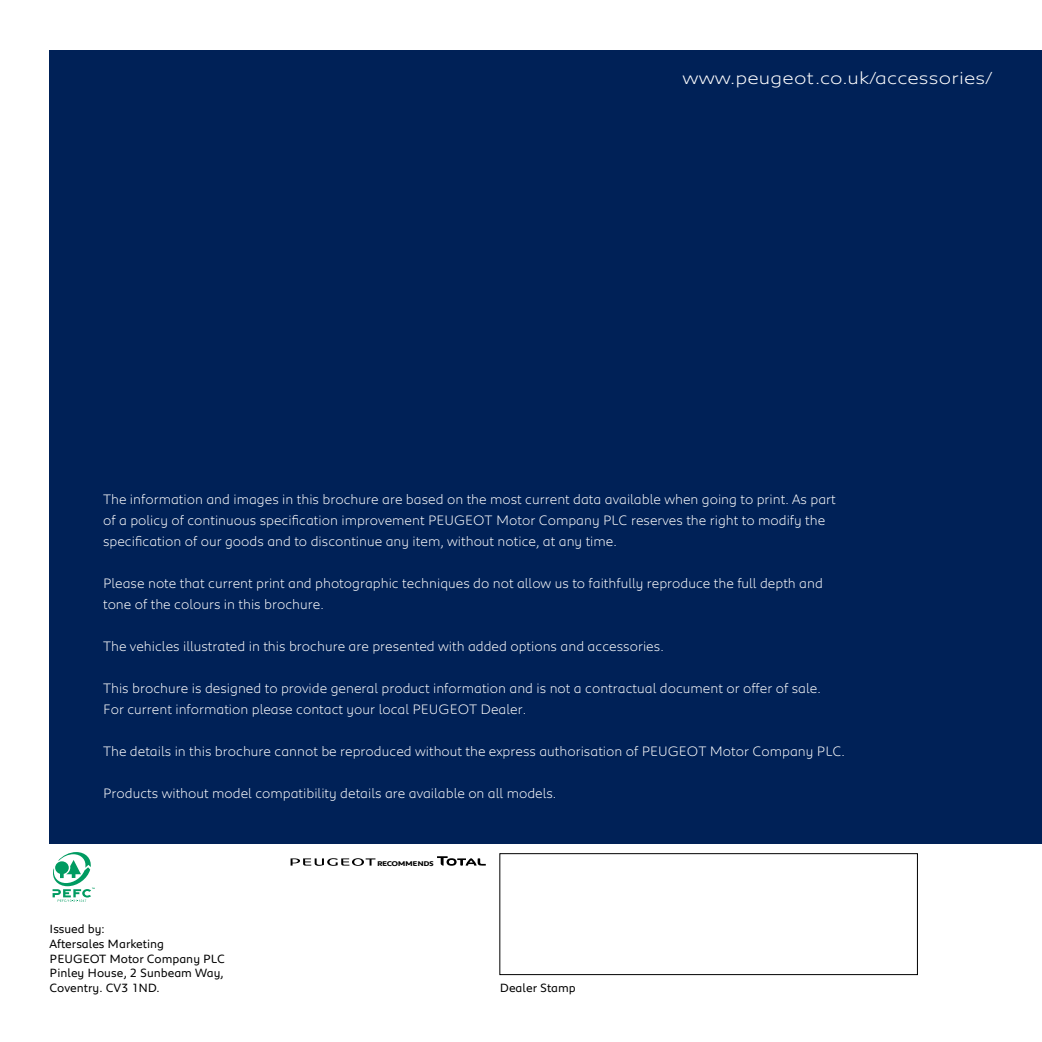
<style>
.page{position:relative;width:1042px;height:1042px;background:#fff}
.page>*{position:absolute;margin:0;border:0;box-sizing:border-box;transform-origin:0 0}
.t1{font:300 17.85px "Peugeot Expanded";letter-spacing:.01em;color:#fff}
.t2{font:300 14px/21px "Peugeot";color:#fff}
.t3{font:12.25px/14.7px "Peugeot";color:#000}
.t4{font:700 7px "Peugeot Expanded";letter-spacing:-.055em;color:#000}
</style>
<div class="page">
<div style="left:50px;top:50px;width:992px;height:793px;background:#002157"></div>
<div style="left:499px;top:853px;width:418px;height:122px;border:1px solid #000"></div>
<svg style="left:53px;top:852px;width:42px;height:50px"></svg>
<svg style="left:437px;top:856px;width:48px;height:10px"></svg>
<svg style="left:291px;top:858px;width:84px;height:8px"></svg>
<p class="t1" style="left:682px;top:65px;width:311px">www.peugeot.co.uk/accessories/</p>
<p class="t2" style="left:103px;top:488px;width:734px">The information and images in this brochure are based on the most current data available when going to print. As part of a policy of continuous specification improvement Peugeot Motor Company PLC reserves the right to modify the specification of our goods and to discontinue any item, without notice, at any time.</p>
<p class="t2" style="left:103px;top:572px;width:721px">Please note that current print and photographic techniques do not allow us to faithfully reproduce the full depth and tone of the colours in this brochure.</p>
<p class="t2" style="left:103px;top:635px;width:562px">The vehicles illustrated in this brochure are presented with added options and accessories.</p>
<p class="t2" style="left:103px;top:677px;width:719px">This brochure is designed to provide general product information and is not a contractual document or offer of sale.<br>For current information please contact your local Peugeot Dealer.</p>
<p class="t2" style="left:103px;top:740px;width:743px">The details in this brochure cannot be reproduced without the express authorisation of Peugeot Motor Company PLC.</p>
<p class="t2" style="left:103px;top:782px;width:455px">Products without model compatibility details are available on all models.</p>
<p class="t3" style="left:50px;top:921px;width:177px">Issued by:<br>Aftersales Marketing<br>Peugeot Motor Company PLC<br>Pinley House, 2 Sunbeam Way,<br>Coventry. CV3 1ND.</p>
<p class="t4" style="left:377px;top:858px;width:58px">RECOMMENDS</p>
<p class="t3" style="left:500px;top:980px;width:77px">Dealer Stamp</p>
</div>
